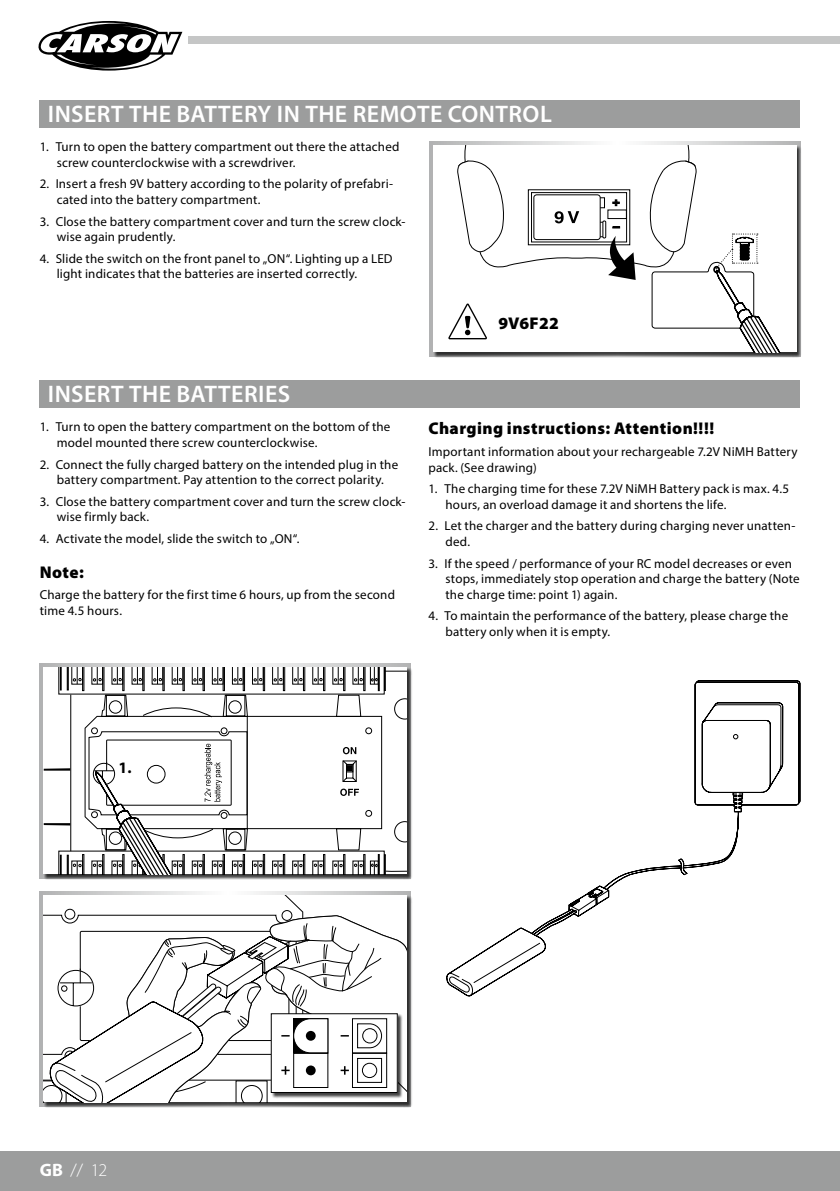
<style>
.page{position:relative;width:840px;height:1191px;background:#fff}
.page>*{position:absolute;margin:0;border:0;box-sizing:border-box;transform-origin:0 0}
.t1{font:600 24px "Myriad Pro";letter-spacing:.015em;color:#fff}
.t2{font:300 18px "Myriad Pro";color:#fff}
.t3{font:900 17px "Myriad Pro";letter-spacing:.025em;color:#000}
.t4{font:700 16px "Myriad Pro";color:#000}
.t5{font:13px/15.6px "Myriad Pro";letter-spacing:.015em;color:#000}
.s1{font-weight:700}
</style>
<div class="page">
<div style="left:0;top:1151px;width:839px;height:40px;background:#9c9d9d"></div>
<hr style="left:839px;top:1151px;width:1px;height:40px;background:#9c9d9d">
<div style="left:188px;top:36px;width:651px;height:8px;background:#c5c6c6"></div>
<svg style="left:38px;top:21px;width:145px;height:50px"></svg>
<div style="left:40px;top:100px;width:759px;height:28px;background:#9c9d9d"></div>
<svg style="left:429px;top:141px;width:370px;height:215px;background:#cacbcb"></svg>
<div style="left:433px;top:146px;width:368px;height:211px;background:#000;opacity:.75"></div>
<div style="left:433px;top:145px;width:362px;height:207px;background:#fff"></div>
<svg style="left:448px;top:145px;width:332px;height:207px"></svg>
<svg style="left:40px;top:891px;width:370px;height:215px"></svg>
<div style="left:44px;top:896px;width:368px;height:211px;background:#000;opacity:.75"></div>
<div style="left:40px;top:380px;width:759px;height:28px;background:#9c9d9d"></div>
<svg style="left:446px;top:680px;width:354px;height:316px"></svg>
<svg style="left:44px;top:895px;width:362px;height:207px"></svg>
<div style="left:357px;top:1058px;width:25px;height:24px;border:1px solid #000"></div>
<svg style="left:40px;top:663px;width:370px;height:215px"></svg>
<div style="left:44px;top:667px;width:362px;height:207px;background:#fff"></div>
<svg style="left:58px;top:667px;width:327px;height:213px"></svg>
<svg style="left:70px;top:670px;width:336px;height:202px"></svg>
<hr style="left:44px;top:768px;width:26px;height:2px;background:#000">
<hr style="left:44px;top:823px;width:26px;height:2px;background:#000">
<h1 class="t1" style="left:48px;top:99px;width:505px">INSERT THE BATTERY IN THE REMOTE CONTROL</h1>
<p class="t5" style="left:57px;top:139px;width:344px;text-indent:-17px">1. Turn to open the battery compartment out there the attached screw counterclockwise with a screwdriver.</p>
<p class="t5" style="left:57px;top:176px;width:337px;text-indent:-17px">2. Insert a fresh 9V battery according to the polarity of prefabri&shy;cated into the battery compartment.</p>
<p class="t5" style="left:57px;top:213px;width:350px;text-indent:-17px">3. Close the battery compartment cover and turn the screw clock&shy;wise again prudently.</p>
<p class="t5" style="left:57px;top:250px;width:337px;text-indent:-17px">4. Slide the switch on the front panel to „ON“. Lighting up a LED light indicates that the batteries are inserted correctly.</p>
<h1 class="t1" style="left:48px;top:379px;width:244px">INSERT THE BATTERIES</h1>
<p class="t5" style="left:57px;top:419px;width:335px;text-indent:-17px">1. Turn to open the battery compartment on the bottom of the model mounted there screw counterclockwise.</p>
<p class="t5" style="left:40px;top:456px;width:360px;text-align:center">2. Connect the fully charged battery on the intended plug in the battery compartment. Pay attention to the correct polarity.</p>
<p class="t5" style="left:57px;top:493px;width:350px;text-indent:-17px">3. Close the battery compartment cover and turn the screw clock&shy;wise firmly back.</p>
<p class="t5" style="left:40px;top:530px;width:261px">4. Activate the model, slide the switch to „ON“.</p>
<h3 class="t3" style="left:40px;top:560px;width:46px">Note:</h3>
<p class="t5" style="left:40px;top:587px;width:356px">Charge the battery for the first time 6 hours, up from the second time 4.5 hours.</p>
<h3 class="t3" style="left:498px;top:312px;width:62px">9V6F22</h3>
<h3 class="t3" style="left:428px;top:417px;width:287px">Charging instructions: Attention!!!!</h3>
<p class="t5" style="left:428px;top:443px;width:370px">Important information about your rechargeable 7.2V NiMH Battery pack. (See drawing)</p>
<p class="t5" style="left:445px;top:481px;width:345px;text-indent:-17px">1. The charging time for these 7.2V NiMH Battery pack is max. 4.5 hours, an overload damage it and shortens the life.</p>
<p class="t5" style="left:445px;top:518px;width:351px;text-indent:-17px">2. Let the charger and the battery during charging never unatten&shy;ded.</p>
<p class="t5" style="left:445px;top:555px;width:355px;text-indent:-17px">3. If the speed / performance of your RC model decreases or even stops, immediately stop operation and charge the battery (Note the charge time: point 1) again.</p>
<p class="t5" style="left:445px;top:608px;width:344px;text-indent:-17px">4. To maintain the performance of the battery, please charge the battery only when it is empty.</p>
<p class="t4" style="left:118px;top:757px;width:15px">1.</p>
<h2 class="t2" style="left:40px;top:1159px;width:69px"><span class="s1">GB</span> // 12</h2>
</div>
